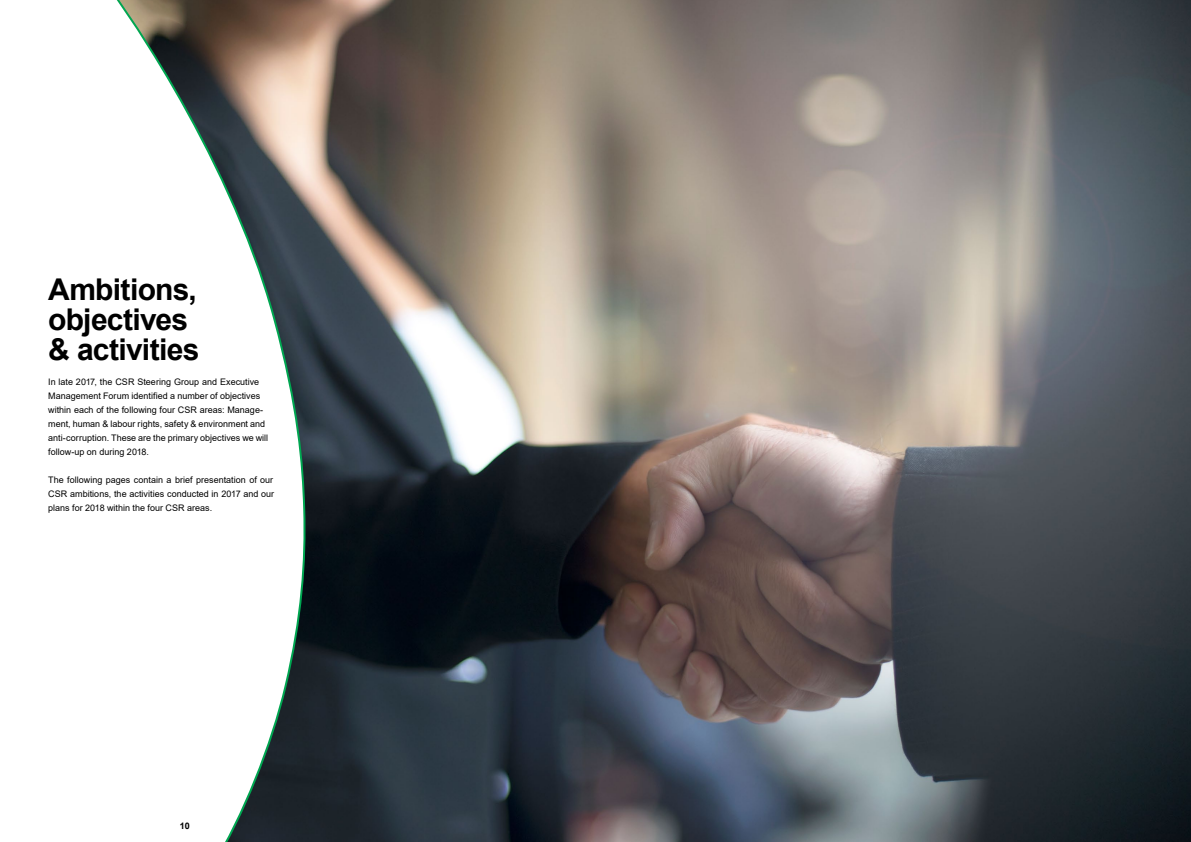
<style>
.page{position:relative;width:1191px;height:842px;background:#fff}
.page>*{position:absolute;margin:0;border:0;box-sizing:border-box;transform-origin:0 0}
.t1{font:700 30px/30px "Arial";letter-spacing:-.025em;color:#000}
.t2{font:9px/14px "Arial";color:#000}
.t3{font:700 9px "Arial";color:#000}
</style>
<div class="page">
<img style="left:117px;top:0;width:1074px;height:842px">
<h1 class="t1" style="left:48px;top:275px;width:153px">Ambitions, objectives &amp; activities</h1>
<p class="t2" style="left:48px;top:374px;width:221px">In late 2017, the CSR Steering Group and Executive Management Forum identified a number of objectives within each of the following four CSR areas: Manage&shy;ment, human &amp; labour rights, safety &amp; environment and anti-corruption. These are the primary objectives we will follow-up on during 2018.</p>
<p class="t2" style="left:48px;top:472px;width:228px;text-align:justify">The following pages contain a brief presentation of our CSR ambitions, the activities conducted in 2017 and our plans for 2018 within the four CSR areas.</p>
<p class="t3" style="left:180px;top:819px;width:12px">10</p>
</div>
